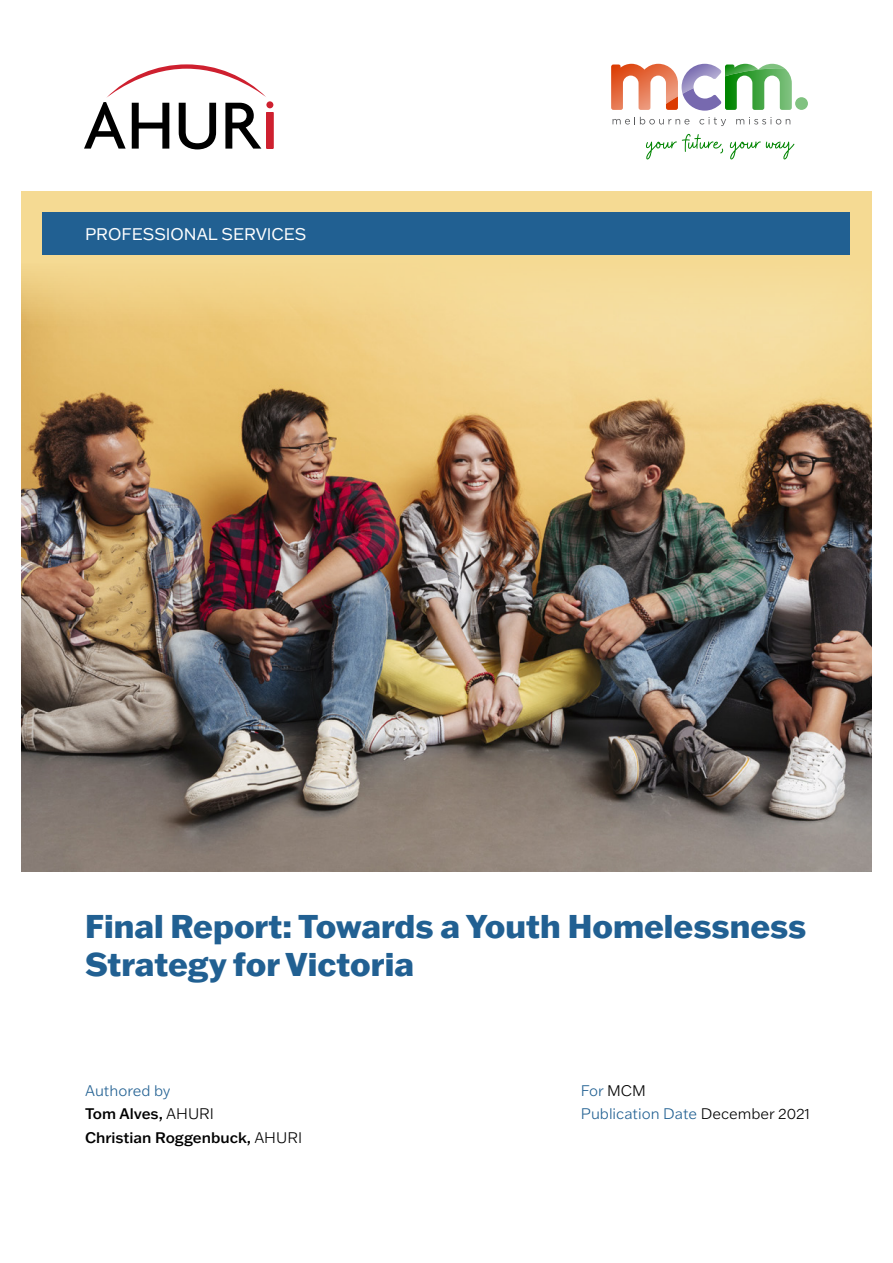
<style>
.page{position:relative;width:893px;height:1263px;background:#fff}
.page>*{position:absolute;margin:0;border:0;box-sizing:border-box;transform-origin:0 0}
.cover_title{font:800 32.25px/37.5px "Franklin Gothic ATF";color:#216092}
.t1{font:16.5px "Franklin Gothic ATF";color:#fff}
.authors{font:500 15px "Franklin Gothic ATF";color:#000}
.for_and_date__nested{font:300 15px "Franklin Gothic ATF";color:#216092}
.authors_heading{font:300 15px "Franklin Gothic ATF";color:#216092}
.s1{font-weight:300}
.s2{color:#000}
</style>
<div class="page">
<div style="left:21px;top:191px;width:851px;height:681px;background:#f5da93"></div>
<img style="left:21px;top:273px;width:851px;height:599px">
<div style="left:43px;top:213px;width:807px;height:42px;background:#216092"></div>
<svg style="left:84px;top:64px;width:189px;height:85px"></svg>
<svg style="left:613px;top:117px;width:76px;height:8px"></svg>
<svg style="left:699px;top:117px;width:27px;height:9px"></svg>
<svg style="left:736px;top:117px;width:54px;height:8px"></svg>
<div style="left:795px;top:97px;width:13px;height:13px;background:#80c280;border-radius:50%"></div>
<svg style="left:646px;top:133px;width:148px;height:26px"></svg>
<svg style="left:611px;top:64px;width:181px;height:47px"></svg>
<p class="t1" style="left:85px;top:223px;width:223px">PROFESSIONAL SERVICES</p>
<p class="cover_title" style="left:85px;top:907px;width:723px">Final Report: Towards a Youth Homelessness<br>Strategy for Victoria</p>
<p class="authors_heading" style="left:85px;top:1080px;width:87px">Authored by</p>
<p class="authors" style="left:85px;top:1104px;width:130px">Tom Alves, <span class="s1">AHURI</span></p>
<p class="authors" style="left:85px;top:1128px;width:219px">Christian Roggenbuck, <span class="s1">AHURI</span></p>
<p class="for_and_date__nested" style="left:581px;top:1080px;width:66px">For <span class="s2">MCM</span></p>
<p class="for_and_date__nested" style="left:581px;top:1104px;width:231px">Publication Date <span class="s2">December 2021</span></p>
</div>
